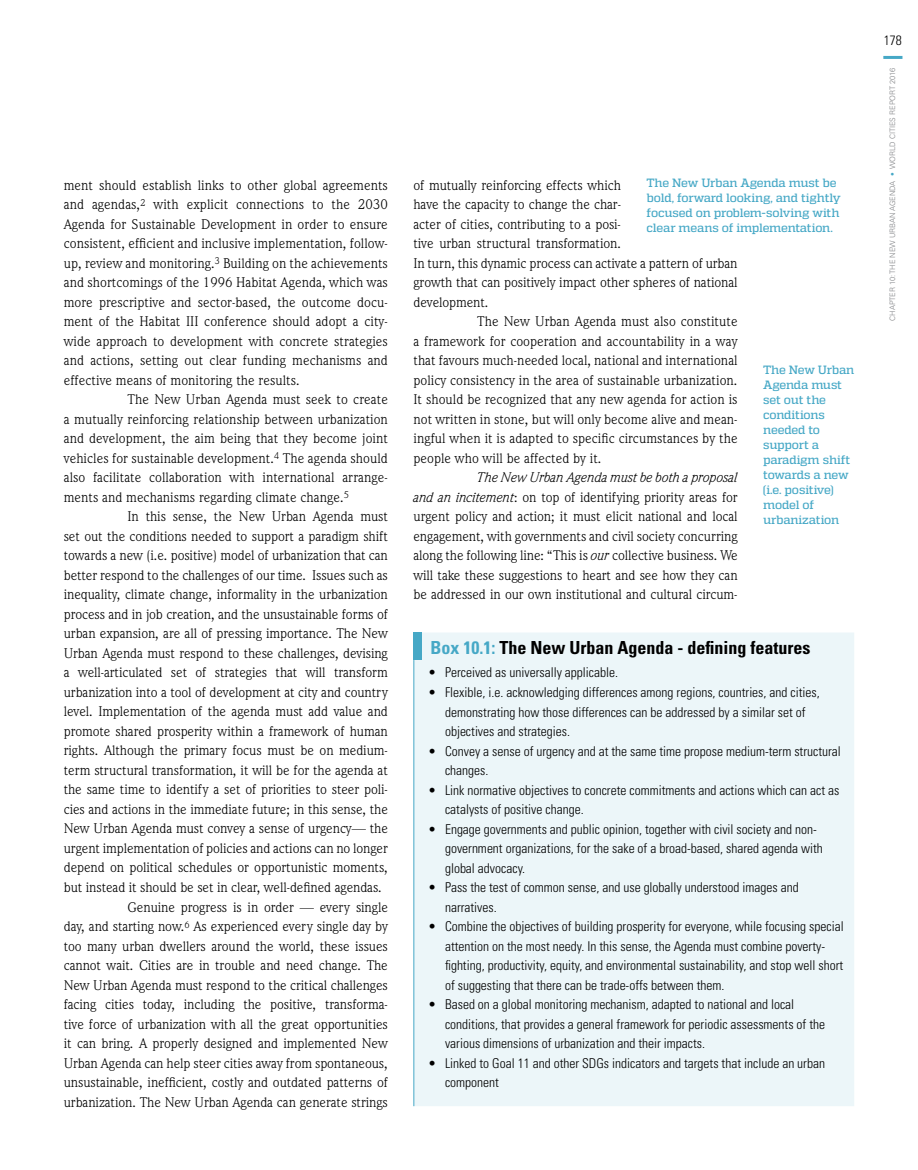
<style>
.page{position:relative;width:918px;height:1170px;background:#fff}
.page>*{position:absolute;margin:0;border:0;box-sizing:border-box;transform-origin:0 0}
.t1{font:700 condensed 18px "Univers LT Std";color:#000}
.t2{font:14.25px/19.5px "Weidemann IT Cby BT";letter-spacing:-.01em;color:#000;text-align:justify}
.t3{font:300 condensed 13.5px/19.5px "Univers LT Std";color:#000}
.t4{font:500 12px/15px "Quadon";letter-spacing:-.015em;color:#46a8c6}
.t5{font:300 7.5px "Univers LT Std";color:#808285}
.s1{font-style:italic}
.s2{color:#46a8c6}
</style>
<div class="page">
<hr style="left:883px;top:56px;width:19px;height:3px;background:#46a8c6">
<div style="left:414px;top:632px;width:440px;height:474px;background:#ecf6f9"></div>
<svg style="left:413px;top:632px;width:1px;height:28px"></svg>
<hr style="left:413px;top:660px;width:1px;height:446px;background:#46a8c6">
<p class="t2" style="left:64px;top:175px;width:326px">ment should establish links to other global agreements</p>
<p class="t2" style="left:64px;top:194px;width:326px">and agendas,<sup>2</sup> with explicit connections to the 2030</p>
<p class="t2" style="left:64px;top:214px;width:326px">Agenda for Sustainable Development in order to ensure</p>
<p class="t2" style="left:64px;top:233px;width:326px">consistent, efficient and inclusive implementation, follow-</p>
<p class="t2" style="left:64px;top:253px;width:326px">up, review and monitoring.<sup>3</sup> Building on the achievements</p>
<p class="t2" style="left:64px;top:272px;width:326px">and shortcomings of the 1996 Habitat Agenda, which was</p>
<p class="t2" style="left:64px;top:292px;width:326px">more prescriptive and sector-based, the outcome docu-</p>
<p class="t2" style="left:64px;top:311px;width:326px">ment of the Habitat III conference should adopt a city-</p>
<p class="t2" style="left:64px;top:331px;width:326px">wide approach to development with concrete strategies</p>
<p class="t2" style="left:64px;top:350px;width:326px">and actions, setting out clear funding mechanisms and</p>
<p class="t2" style="left:64px;top:370px;width:238px">effective means of monitoring the results.</p>
<p class="t2" style="left:128px;top:389px;width:262px">The New Urban Agenda must seek to create</p>
<p class="t2" style="left:64px;top:409px;width:326px">a mutually reinforcing relationship between urbanization</p>
<p class="t2" style="left:64px;top:428px;width:326px">and development, the aim being that they become joint</p>
<p class="t2" style="left:64px;top:448px;width:326px">vehicles for sustainable development.<sup>4</sup> The agenda should</p>
<p class="t2" style="left:64px;top:467px;width:326px">also facilitate collaboration with international arrange-</p>
<p class="t2" style="left:64px;top:487px;width:287px">ments and mechanisms regarding climate change.<sup>5</sup></p>
<p class="t2" style="left:128px;top:506px;width:262px">In this sense, the New Urban Agenda must</p>
<p class="t2" style="left:64px;top:526px;width:326px">set out the conditions needed to support a paradigm shift</p>
<p class="t2" style="left:64px;top:545px;width:326px">towards a new (i.e. positive) model of urbanization that can</p>
<p class="t2" style="left:64px;top:565px;width:326px">better respond to the challenges of our time. Issues such as</p>
<p class="t2" style="left:64px;top:584px;width:326px">inequality, climate change, informality in the urbanization</p>
<p class="t2" style="left:64px;top:604px;width:326px">process and in job creation, and the unsustainable forms of</p>
<p class="t2" style="left:64px;top:623px;width:326px">urban expansion, are all of pressing importance. The New</p>
<p class="t2" style="left:64px;top:643px;width:326px">Urban Agenda must respond to these challenges, devising</p>
<p class="t2" style="left:64px;top:662px;width:326px">a well-articulated set of strategies that will transform</p>
<p class="t2" style="left:64px;top:682px;width:326px">urbanization into a tool of development at city and country</p>
<p class="t2" style="left:64px;top:701px;width:326px">level. Implementation of the agenda must add value and</p>
<p class="t2" style="left:64px;top:721px;width:326px">promote shared prosperity within a framework of human</p>
<p class="t2" style="left:64px;top:740px;width:326px">rights. Although the primary focus must be on medium-</p>
<p class="t2" style="left:64px;top:760px;width:326px">term structural transformation, it will be for the agenda at</p>
<p class="t2" style="left:64px;top:779px;width:326px">the same time to identify a set of priorities to steer poli-</p>
<p class="t2" style="left:64px;top:799px;width:326px">cies and actions in the immediate future; in this sense, the</p>
<p class="t2" style="left:64px;top:818px;width:326px">New Urban Agenda must convey a sense of urgency— the</p>
<p class="t2" style="left:64px;top:838px;width:326px">urgent implementation of policies and actions can no longer</p>
<p class="t2" style="left:64px;top:857px;width:326px">depend on political schedules or opportunistic moments,</p>
<p class="t2" style="left:64px;top:877px;width:320px">but instead it should be set in clear, well-defined agendas.</p>
<p class="t2" style="left:128px;top:896px;width:262px">Genuine progress is in order — every single</p>
<p class="t2" style="left:64px;top:916px;width:326px">day, and starting now.<sup>6</sup> As experienced every single day by</p>
<p class="t2" style="left:64px;top:935px;width:326px">too many urban dwellers around the world, these issues</p>
<p class="t2" style="left:64px;top:955px;width:326px">cannot wait. Cities are in trouble and need change. The</p>
<p class="t2" style="left:64px;top:974px;width:326px">New Urban Agenda must respond to the critical challenges</p>
<p class="t2" style="left:64px;top:994px;width:326px">facing cities today, including the positive, transforma-</p>
<p class="t2" style="left:64px;top:1013px;width:326px">tive force of urbanization with all the great opportunities</p>
<p class="t2" style="left:64px;top:1033px;width:326px">it can bring. A properly designed and implemented New</p>
<p class="t2" style="left:64px;top:1052px;width:326px">Urban Agenda can help steer cities away from spontaneous,</p>
<p class="t2" style="left:64px;top:1072px;width:326px">unsustainable, inefficient, costly and outdated patterns of</p>
<p class="t2" style="left:64px;top:1091px;width:326px">urbanization. The New Urban Agenda can generate strings</p>
<p class="t4" style="left:647px;top:175px;width:196px">The New Urban Agenda must be bold, forward looking, and tightly focused on problem-solving with clear means of implementation.</p>
<p class="t2" style="left:413px;top:175px;width:209px">of mutually reinforcing effects which</p>
<p class="t2" style="left:413px;top:194px;width:209px">have the capacity to change the char-</p>
<p class="t2" style="left:413px;top:214px;width:209px">acter of cities, contributing to a posi-</p>
<p class="t2" style="left:413px;top:233px;width:209px">tive urban structural transformation.</p>
<p class="t2" style="left:413px;top:253px;width:326px">In turn, this dynamic process can activate a pattern of urban</p>
<p class="t2" style="left:413px;top:272px;width:326px">growth that can positively impact other spheres of national</p>
<p class="t2" style="left:413px;top:292px;width:77px">development.</p>
<p class="t2" style="left:477px;top:311px;width:262px">The New Urban Agenda must also constitute</p>
<p class="t2" style="left:413px;top:331px;width:326px">a framework for cooperation and accountability in a way</p>
<p class="t2" style="left:413px;top:350px;width:326px">that favours much-needed local, national and international</p>
<p class="t2" style="left:413px;top:370px;width:326px">policy consistency in the area of sustainable urbanization.</p>
<p class="t2" style="left:413px;top:389px;width:326px">It should be recognized that any new agenda for action is</p>
<p class="t2" style="left:413px;top:409px;width:326px">not written in stone, but will only become alive and mean-</p>
<p class="t2" style="left:413px;top:428px;width:326px">ingful when it is adapted to specific circumstances by the</p>
<p class="t2" style="left:413px;top:448px;width:190px">people who will be affected by it.</p>
<p class="t2" style="left:413px;top:467px;width:326px;text-indent:64px"><span class="s1">The New Urban Agenda must be both a proposal and an incitement</span>: on top of identifying priority areas for urgent policy and action; it must elicit national and local engagement, with governments and civil society concurring along the following line: “This is <span class="s1">our</span> collective business. We will take these suggestions to heart and see how they can be addressed in our own institutional and cultural circum-</p>
<p class="t4" style="left:763px;top:362px;width:93px">The New Urban<br>Agenda must set out the conditions needed to support a paradigm shift towards a new (i.e. positive) model of urbanization</p>
<p class="t1" style="left:431px;top:636px;width:381px"><span class="s2">Box 10.1:</span> The New Urban Agenda - defining features</p>
<p class="t3" style="left:428px;top:663px;width:192px">• Perceived as universally applicable.</p>
<p class="t3" style="left:445px;top:682px;width:376px;text-indent:-17px">• Flexible, i.e. acknowledging differences among regions, countries, and cities, demonstrating how those differences can be addressed by a similar set of objectives and strategies.</p>
<p class="t3" style="left:445px;top:741px;width:397px;text-indent:-17px">• Convey a sense of urgency and at the same time propose medium-term structural changes.</p>
<p class="t3" style="left:445px;top:780px;width:396px;text-indent:-17px">• Link normative objectives to concrete commitments and actions which can act as catalysts of positive change.</p>
<p class="t3" style="left:445px;top:819px;width:379px;text-indent:-17px">• Engage governments and public opinion, together with civil society and non&shy;government organizations, for the sake of a broad-based, shared agenda with global advocacy.</p>
<p class="t3" style="left:445px;top:877px;width:355px;text-indent:-17px">• Pass the test of common sense, and use globally understood images and narratives.</p>
<p class="t3" style="left:445px;top:916px;width:400px;text-indent:-17px">• Combine the objectives of building prosperity for everyone, while focusing special attention on the most needy. In this sense, the Agenda must combine poverty&shy;fighting, productivity, equity, and environmental sustainability, and stop well short of suggesting that there can be trade-offs between them.</p>
<p class="t3" style="left:445px;top:994px;width:382px;text-indent:-17px">• Based on a global monitoring mechanism, adapted to national and local conditions, that provides a general framework for periodic assessments of the various dimensions of urbanization and their impacts.</p>
<p class="t3" style="left:445px;top:1052px;width:382px;text-indent:-17px">• Linked to Goal 11 and other SDGs indicators and targets that include an urban component</p>
<p class="t3" style="left:884px;top:30px;width:19px">178</p>
<p class="t5" style="left:888px;top:321px;width:254px;rotate:-90deg">Chapter 10: The New Urban Agen da <span class="s2">•</span> WORLD CITIES REPORT 2016</p>
</div>
